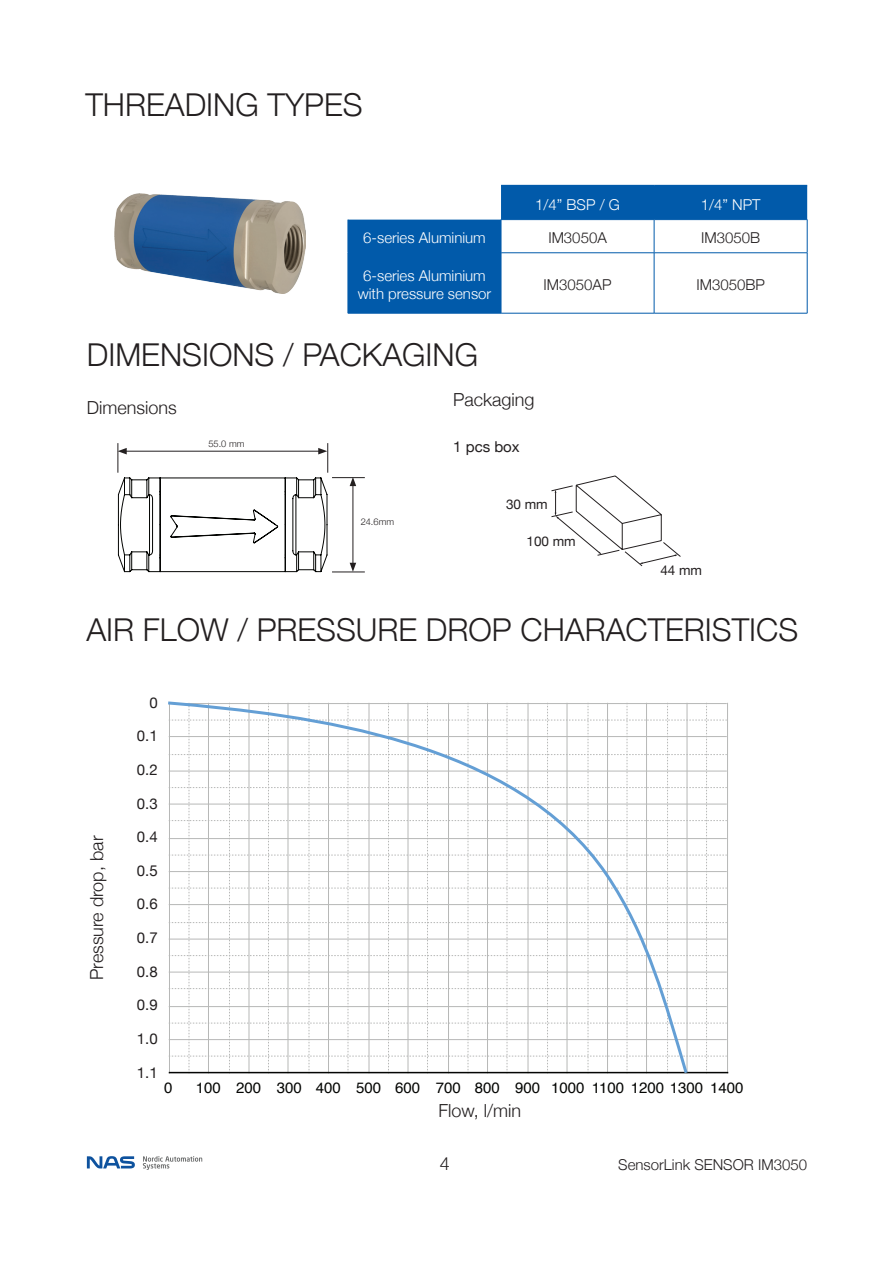
<style>
.page{position:relative;width:893px;height:1263px;background:#fff}
.page>*{position:absolute;margin:0;border:0;box-sizing:border-box;transform-origin:0 0}
.t1{font:300 31.5px "Helvetica Neue";color:#231f20}
.t2{font:300 18px "Helvetica Neue";color:#231f20}
.t3{font:300 15px/18px "Helvetica Neue";color:#fff;text-align:center}
.t4{font:300 15px "Helvetica Neue";color:#231f20}
.t5{font:15px "Helvetica";color:#040503}
.t6{font:15px "Helvetica Neue";color:#231f20}
.t7{font:13.5px "Helvetica Neue";color:#231f20}
.t8{font:300 9.3px "Helvetica Neue";color:#231f20}
</style>
<div class="page">
<svg style="left:87px;top:1156px;width:48px;height:12px"></svg>
<svg style="left:143px;top:1156px;width:59px;height:14px"></svg>
<svg style="left:348px;top:186px;width:459px;height:127px;fill:#015aaa"></svg>
<svg style="left:502px;top:220px;width:305px;height:93px"></svg>
<hr style="left:501px;top:185px;width:153px;height:1px;background:#015aaa">
<hr style="left:654px;top:185px;width:153px;height:1px;background:#015aaa">
<hr style="left:348px;top:220px;width:1px;height:33px;background:#015aaa">
<hr style="left:348px;top:252px;width:153px;height:1px;background:#015aaa">
<hr style="left:348px;top:253px;width:1px;height:60px;background:#015aaa">
<hr style="left:348px;top:313px;width:153px;height:1px;background:#015aaa">
<hr style="left:501px;top:219px;width:153px;height:1px;background:#015aaa">
<hr style="left:501px;top:220px;width:1px;height:33px;background:#015aaa">
<hr style="left:654px;top:219px;width:153px;height:1px;background:#015aaa">
<hr style="left:654px;top:220px;width:1px;height:33px;background:#015aaa">
<hr style="left:807px;top:220px;width:1px;height:33px;background:#015aaa">
<hr style="left:501px;top:252px;width:153px;height:1px;background:#015aaa">
<hr style="left:501px;top:253px;width:1px;height:60px;background:#015aaa">
<hr style="left:654px;top:252px;width:153px;height:1px;background:#015aaa">
<hr style="left:654px;top:253px;width:1px;height:60px;background:#015aaa">
<hr style="left:807px;top:253px;width:1px;height:60px;background:#015aaa">
<hr style="left:501px;top:313px;width:153px;height:1px;background:#015aaa">
<hr style="left:654px;top:313px;width:153px;height:1px;background:#015aaa">
<hr style="left:727px;top:703px;width:1px;height:370px;background:#b7b8b7">
<svg style="left:690px;top:703px;width:37px;height:369px"></svg>
<hr style="left:169px;top:1072px;width:558px;height:1px;background:#040503">
<svg style="left:168px;top:701px;width:522px;height:373px"></svg>
<svg style="left:551px;top:475px;width:130px;height:91px"></svg>
<hr style="left:118px;top:443px;width:1px;height:30px;background:#231f20">
<hr style="left:332px;top:477px;width:33px;height:1px;background:#231f20">
<hr style="left:332px;top:572px;width:33px;height:1px;background:#231f20">
<hr style="left:124px;top:451px;width:197px;height:1px;background:#231f20">
<svg style="left:118px;top:448px;width:9px;height:6px"></svg>
<svg style="left:318px;top:448px;width:9px;height:6px"></svg>
<hr style="left:353px;top:484px;width:1px;height:81px;background:#231f20">
<svg style="left:350px;top:477px;width:6px;height:9px"></svg>
<svg style="left:350px;top:563px;width:6px;height:9px"></svg>
<hr style="left:327px;top:443px;width:1px;height:30px;background:#231f20">
<svg style="left:118px;top:477px;width:210px;height:95px"></svg>
<img style="left:114px;top:194px;width:191px;height:99px">
<p class="t1" style="left:85px;top:79px;width:279px">THREADING TYPES</p>
<p class="t3" style="left:535px;top:194px;width:86px">1/4” BSP / G</p>
<p class="t3" style="left:701px;top:194px;width:61px">1/4” NPT</p>
<p class="t3" style="left:363px;top:228px;width:124px">6-series Aluminium</p>
<p class="t4" style="left:548px;top:226px;width:60px">IM3050A</p>
<p class="t4" style="left:701px;top:226px;width:61px">IM3050B</p>
<p class="t3" style="left:358px;top:266px;width:135px">6-series Aluminium with pressure sensor</p>
<p class="t4" style="left:544px;top:273px;width:69px">IM3050AP</p>
<p class="t4" style="left:696px;top:273px;width:70px">IM3050BP</p>
<p class="t1" style="left:87px;top:329px;width:393px">DIMENSIONS / PACKAGING</p>
<p class="t2" style="left:453px;top:385px;width:83px">Packaging</p>
<p class="t6" style="left:453px;top:436px;width:68px">1 pcs box</p>
<p class="t2" style="left:87px;top:393px;width:91px">Dimensions</p>
<p class="t8" style="left:208px;top:436px;width:38px">55.0 mm</p>
<p class="t8" style="left:361px;top:514px;width:35px">24.6mm</p>
<p class="t7" style="left:506px;top:494px;width:43px">30 mm</p>
<p class="t7" style="left:526px;top:532px;width:51px">100 mm</p>
<p class="t7" style="left:660px;top:560px;width:43px">44 mm</p>
<p class="t1" style="left:86px;top:604px;width:713px">AIR FLOW / PRESSURE DROP CHARACTERISTICS</p>
<p class="t2" style="left:82px;top:980px;width:146px;rotate:-90deg">Pressure drop, bar</p>
<p class="t6" style="left:149px;top:692px;width:10px">0</p>
<p class="t6" style="left:137px;top:725px;width:22px">0.1</p>
<p class="t6" style="left:137px;top:759px;width:22px">0.2</p>
<p class="t6" style="left:137px;top:792px;width:22px">0.3</p>
<p class="t6" style="left:137px;top:826px;width:22px">0.4</p>
<p class="t6" style="left:137px;top:860px;width:22px">0.5</p>
<p class="t6" style="left:137px;top:893px;width:22px">0.6</p>
<p class="t6" style="left:137px;top:927px;width:22px">0.7</p>
<p class="t6" style="left:137px;top:960px;width:22px">0.8</p>
<p class="t6" style="left:137px;top:994px;width:22px">0.9</p>
<p class="t6" style="left:137px;top:1028px;width:22px">1.0</p>
<p class="t6" style="left:137px;top:1061px;width:22px">1.1</p>
<p class="t5" style="left:164px;top:1076px;width:10px">0</p>
<p class="t5" style="left:196px;top:1076px;width:549px">100 200 300 400 500 600 700 800 900 1000 1100 1200 1300 1400</p>
<p class="t2" style="left:438px;top:1096px;width:84px">Flow, l/min</p>
<p class="t2" style="left:440px;top:1149px;width:12px">4</p>
<p class="t4" style="left:618px;top:1153px;width:190px">SensorLink SENSOR IM3050</p>
</div>
